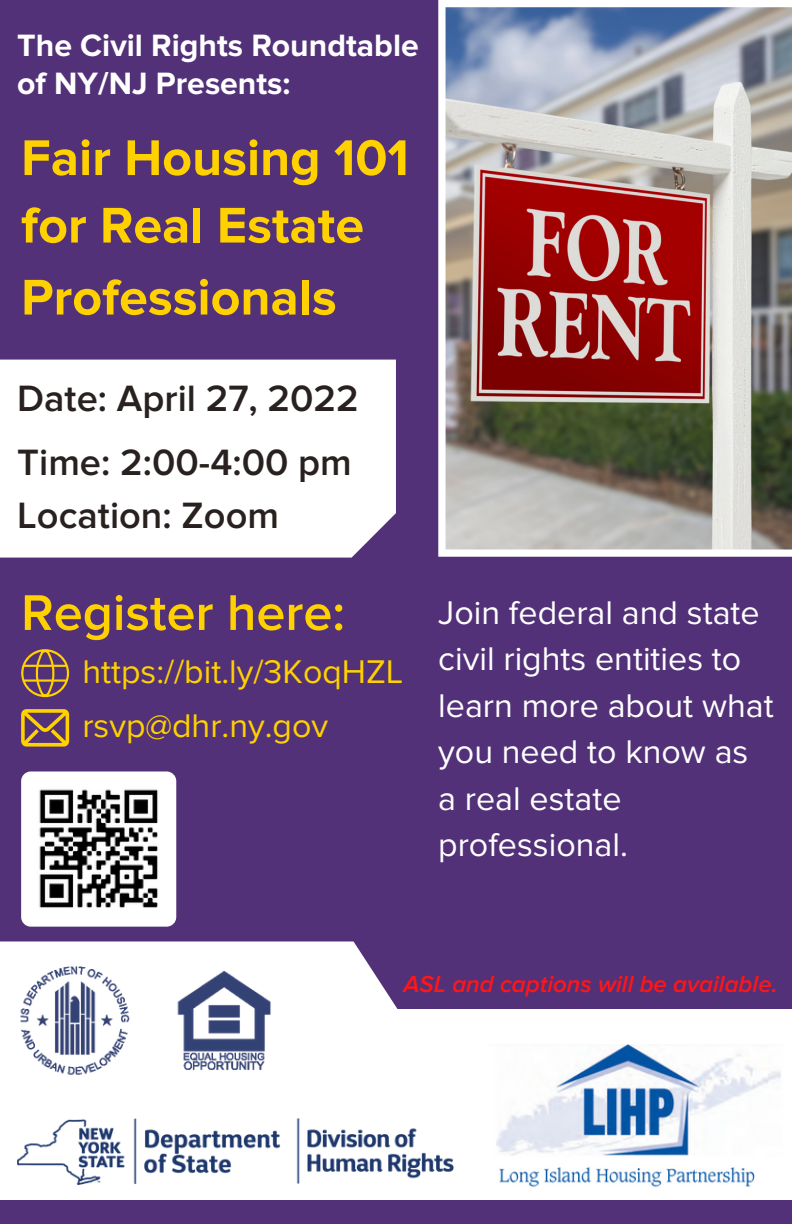
<style>
.page{position:relative;width:792px;height:1224px;background:#523178}
.page>*{position:absolute;margin:0;border:0;box-sizing:border-box;transform-origin:0 0}
.t1{font:700 52px/72px "Proxima Nova";color:#ffd100}
.t2{font:600 52px "Proxima Nova";color:#ffd100}
.t3{font:600 38px "Proxima Nova";color:#282120}
.t4{font:34px/46.4px "Proxima Nova";color:#fff}
.t5{font:34px "Proxima Nova";color:#ffd100}
.t6{font:700 32px "Proxima Nova";color:#fff}
.t7{font:italic 600 24px "Proxima Nova";color:#ff1616}
</style>
<div class="page">
<div style="left:0;top:360px;width:396px;height:198px;background:#fff"></div>
<svg style="left:0;top:941px;width:398px;height:68px;background:#e4dfea"></svg>
<div style="left:0;top:1009px;width:792px;height:191px;background:#fff"></div>
<svg style="left:21px;top:649px;width:48px;height:48px"></svg>
<svg style="left:21px;top:709px;width:48px;height:38px"></svg>
<img style="left:12px;top:950px;width:267px;height:125px">
<img style="left:496px;top:1044px;width:285px;height:143px">
<img style="left:17px;top:1118px;width:437px;height:66px">
<img style="left:21px;top:771px;width:155px;height:156px;border-radius:10px">
<img style="left:438px;top:0;width:354px;height:557px">
<p class="t6" style="left:17px;top:27px;width:403px">The Civil Rights Roundtable</p>
<p class="t6" style="left:17px;top:64px;width:275px">of NY/NJ Presents:</p>
<p class="t1" style="left:21px;top:123px;width:389px">Fair Housing 101</p>
<p class="t1" style="left:21px;top:190px;width:344px">for Real Estate<br>Professionals</p>
<p class="t3" style="left:17px;top:376px;width:343px">Date: April 27, 2022</p>
<p class="t3" style="left:17px;top:440px;width:336px">Time: 2:00-4:00 pm</p>
<p class="t3" style="left:17px;top:493px;width:263px">Location: Zoom</p>
<p class="t2" style="left:21px;top:582px;width:325px">Register here:</p>
<p class="t5" style="left:82px;top:652px;width:322px">https://bit.ly/3KoqHZL</p>
<p class="t5" style="left:82px;top:706px;width:247px">rsvp@dhr.ny.gov</p>
<p class="t4" style="left:438px;top:590px;width:337px">Join federal and state civil rights entities to learn more about what you need to know as a real estate professional.</p>
<p class="t7" style="left:403px;top:970px;width:376px">ASL and captions will be available.</p>
</div>
